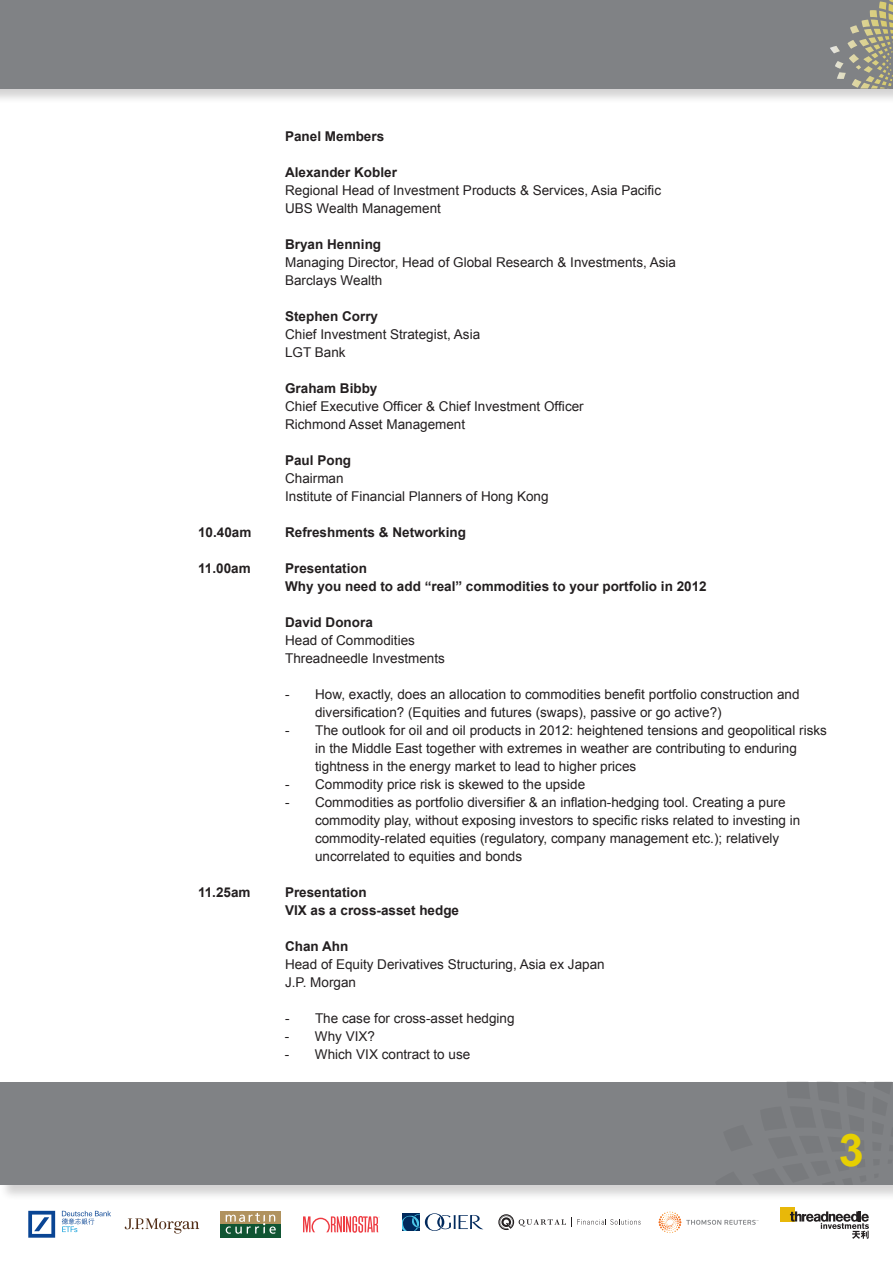
<style>
.page{position:relative;width:893px;height:1263px;background:#fff}
.page>*{position:absolute;margin:0;border:0;box-sizing:border-box;transform-origin:0 0}
.t1{font:700 45px "Arial";color:#e7d002}
.t2{font:13.5px/18px "Arial";color:#231f20}
.t3{font:700 13.5px/18px "Arial";color:#231f20}
</style>
<div class="page">
<div style="left:0;top:1081px;width:893px;height:120px;background:#231f20;opacity:.2"></div>
<div style="left:0;top:1082px;width:893px;height:103px;background:#808285"></div>
<svg style="left:303px;top:1216px;width:77px;height:17px"></svg>
<svg style="left:658px;top:1211px;width:100px;height:21px"></svg>
<svg style="left:125px;top:1218px;width:74px;height:15px"></svg>
<svg style="left:402px;top:1213px;width:81px;height:18px"></svg>
<svg style="left:62px;top:1211px;width:49px;height:21px"></svg>
<svg style="left:28px;top:1211px;width:27px;height:27px"></svg>
<div style="left:220px;top:1211px;width:60px;height:13px;background:#b0925e"></div>
<div style="left:220px;top:1224px;width:60px;height:13px;background:#105533"></div>
<svg style="left:226px;top:1213px;width:50px;height:21px"></svg>
<svg style="left:577px;top:1219px;width:64px;height:6px"></svg>
<svg style="left:498px;top:1214px;width:68px;height:16px"></svg>
<div style="left:781px;top:1207px;width:14px;height:14px;background:#e8b809"></div>
<svg style="left:790px;top:1211px;width:79px;height:28px"></svg>
<div style="left:0;top:0;width:893px;height:104px;background:#231f20;opacity:.2"></div>
<div style="left:0;top:0;width:893px;height:88px;background:#808285"></div>
<svg style="left:861px;top:0;width:32px;height:28px"></svg>
<p class="t3" style="left:285px;top:127px;width:101px">Panel Members</p>
<p class="t3" style="left:285px;top:163px;width:113px">Alexander Kobler</p>
<p class="t2" style="left:285px;top:181px;width:377px">Regional Head of Investment Products &amp; Services, Asia Pacific<br>UBS Wealth Management</p>
<p class="t3" style="left:285px;top:235px;width:98px">Bryan Henning</p>
<p class="t2" style="left:285px;top:253px;width:392px">Managing Director, Head of Global Research &amp; Investments, Asia<br>Barclays Wealth</p>
<p class="t3" style="left:285px;top:307px;width:95px">Stephen Corry</p>
<p class="t2" style="left:285px;top:325px;width:197px">Chief Investment Strategist, Asia<br>LGT Bank</p>
<p class="t3" style="left:285px;top:379px;width:94px">Graham Bibby</p>
<p class="t2" style="left:285px;top:397px;width:300px">Chief Executive Officer &amp; Chief Investment Officer<br>Richmond Asset Management</p>
<p class="t3" style="left:285px;top:451px;width:68px">Paul Pong</p>
<p class="t2" style="left:285px;top:469px;width:265px">Chairman<br>Institute of Financial Planners of Hong Kong</p>
<p class="t3" style="left:198px;top:523px;width:55px">10.40am</p>
<p class="t3" style="left:285px;top:523px;width:182px">Refreshments &amp; Networking</p>
<p class="t3" style="left:198px;top:559px;width:54px">11.00am</p>
<p class="t3" style="left:285px;top:559px;width:423px">Presentation<br>Why you need to add “real” commodities to your portfolio in 2012</p>
<p class="t3" style="left:285px;top:613px;width:89px">David Donora</p>
<p class="t2" style="left:285px;top:631px;width:161px">Head of Commodities<br>Threadneedle Investments</p>
<p class="t2" style="left:315px;top:685px;width:486px;text-indent:-30px">- How, exactly, does an allocation to commodities benefit portfolio construction and diversification? (Equities and futures (swaps), passive or go active?)</p>
<p class="t2" style="left:315px;top:721px;width:513px;text-indent:-30px">- The outlook for oil and oil products in 2012: heightened tensions and geopolitical risks in the Middle East together with extremes in weather are contributing to enduring tightness in the energy market to lead to higher prices</p>
<p class="t2" style="left:285px;top:775px;width:302px">- Commodity price risk is skewed to the upside</p>
<p class="t2" style="left:315px;top:793px;width:487px;text-indent:-30px">- Commodities as portfolio diversifier &amp; an inflation-hedging tool. Creating a pure commodity play, without exposing investors to specific risks related to investing in commodity-related equities (regulatory, company management etc.); relatively uncorrelated to equities and bonds</p>
<p class="t3" style="left:198px;top:883px;width:54px">11.25am</p>
<p class="t3" style="left:285px;top:883px;width:176px">Presentation<br>VIX as a cross-asset hedge</p>
<p class="t3" style="left:285px;top:937px;width:65px">Chan Ahn</p>
<p class="t2" style="left:285px;top:955px;width:321px">Head of Equity Derivatives Structuring, Asia ex Japan<br>J.P. Morgan</p>
<p class="t2" style="left:285px;top:1009px;width:231px">- The case for cross-asset hedging</p>
<p class="t2" style="left:285px;top:1027px;width:92px">- Why VIX?</p>
<p class="t2" style="left:285px;top:1045px;width:187px">- Which VIX contract to use</p>
<h1 class="t1" style="left:839px;top:1120px;width:27px">3</h1>
</div>
